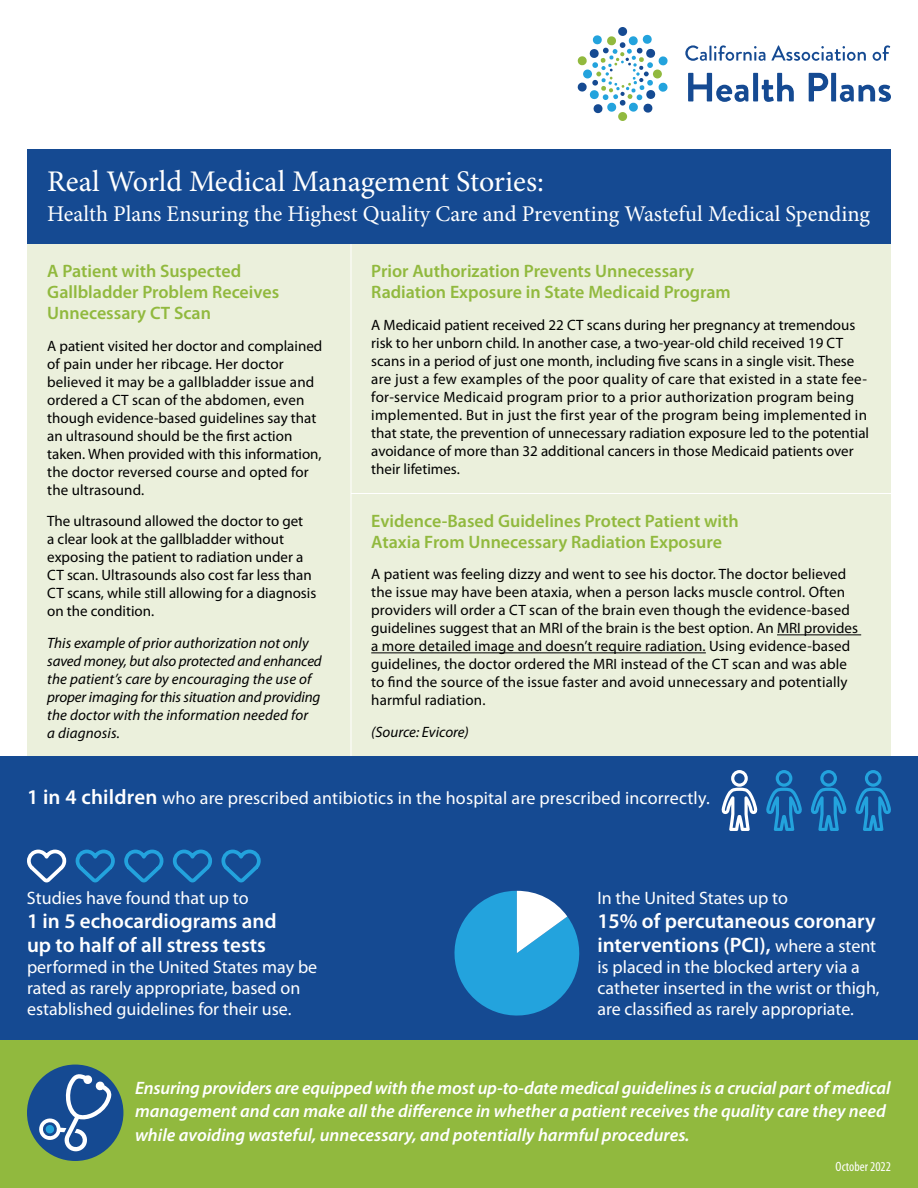
<style>
.page{position:relative;width:918px;height:1188px;background:#fff}
.page>*{position:absolute;margin:0;border:0;box-sizing:border-box;transform-origin:0 0}
.t1{font:30px "Minion Pro";color:#fff}
.t2{font:22.5px "Minion Pro";color:#fff}
.t3{font:600 21px/24px "Myriad Pro";color:#fff}
.t4{font:18px/21px "Myriad Pro";color:#fff}
.t5{font:italic 600 18px/24px "Myriad Pro";color:#fff}
.t6{font:600 18px/21px "Myriad Pro";color:#91b93e}
.t7{font:15px/18px "Myriad Pro";color:#000}
.t8{font:italic 15px/18px "Myriad Pro";color:#000}
.t9{font:condensed 13.5px "Myriad Pro";color:#fff}
.s1{font-weight:600;font-size:21px}
.s2{font-weight:400;font-size:18px}
</style>
<div class="page">
<div style="left:27px;top:149px;width:864px;height:607px;background:#ebf0dc"></div>
<div style="left:0;top:1040px;width:918px;height:148px;background:#91b93e"></div>
<div style="left:0;top:756px;width:918px;height:284px;background:#154a92"></div>
<hr style="left:777px;top:634px;width:84px;height:1px;background:#000">
<hr style="left:371px;top:652px;width:335px;height:1px;background:#000">
<hr style="left:351px;top:243px;width:1px;height:513px;background:#fff">
<hr style="left:351px;top:493px;width:540px;height:1px;background:#fff">
<div style="left:27px;top:1065px;width:96px;height:96px;background:#154a92;border-radius:50%"></div>
<svg style="left:38px;top:1074px;width:73px;height:79px"></svg>
<svg style="left:685px;top:45px;width:80px;height:16px"></svg>
<svg style="left:771px;top:45px;width:95px;height:16px"></svg>
<svg style="left:873px;top:45px;width:17px;height:16px"></svg>
<svg style="left:688px;top:73px;width:60px;height:29px"></svg>
<div style="left:753px;top:73px;width:5px;height:28px;background:#154a92"></div>
<svg style="left:762px;top:73px;width:32px;height:29px"></svg>
<svg style="left:809px;top:73px;width:19px;height:29px"></svg>
<div style="left:831px;top:73px;width:5px;height:28px;background:#154a92"></div>
<svg style="left:840px;top:85px;width:51px;height:17px"></svg>
<div style="left:618px;top:112px;width:9px;height:9px;background:#91b93e;border-radius:50%"></div>
<div style="left:618px;top:27px;width:9px;height:9px;background:#154a92;border-radius:50%"></div>
<svg style="left:577px;top:34px;width:91px;height:80px"></svg>
<svg style="left:721px;top:770px;width:37px;height:61px"></svg>
<svg style="left:766px;top:770px;width:36px;height:61px"></svg>
<svg style="left:810px;top:770px;width:37px;height:61px"></svg>
<svg style="left:855px;top:770px;width:36px;height:61px"></svg>
<svg style="left:27px;top:849px;width:40px;height:34px"></svg>
<svg style="left:75px;top:849px;width:89px;height:34px"></svg>
<svg style="left:173px;top:849px;width:39px;height:34px"></svg>
<svg style="left:221px;top:849px;width:40px;height:34px"></svg>
<svg style="left:454px;top:891px;width:126px;height:125px"></svg>
<div style="left:27px;top:149px;width:864px;height:94px;background:#154a92"></div>
<h1 class="t1" style="left:47px;top:161px;width:498px">Real World Medical Management Stories:</h1>
<h2 class="t2" style="left:47px;top:199px;width:824px">Health Plans Ensuring the Highest Quality Care and Preventing Wasteful Medical Spending</h2>
<p class="t6" style="left:47px;top:260px;width:233px">A Patient with Suspected<br>Gallbladder Problem Receives<br>Unnecessary CT Scan</p>
<p class="t7" style="left:47px;top:336px;width:277px">A patient visited her doctor and complained of pain under her ribcage. Her doctor believed it may be a gallbladder issue and ordered a CT scan of the abdomen, even though evidence-based guidelines say that an ultrasound should be the first action taken. When provided with this information, the doctor reversed course and opted for the ultrasound.</p>
<p class="t7" style="left:47px;top:512px;width:271px">The ultrasound allowed the doctor to get<br>a clear look at the gallbladder without exposing the patient to radiation under a CT scan. Ultrasounds also cost far less than CT scans, while still allowing for a diagnosis on the condition.</p>
<p class="t8" style="left:47px;top:633px;width:276px">This example of prior authorization not only saved money, but also protected and enhanced the patient’s care by encouraging the use of proper imaging for this situation and providing the doctor with the information needed for<br>a diagnosis.</p>
<p class="t6" style="left:371px;top:260px;width:361px">Prior Authorization Prevents Unnecessary<br>Radiation Exposure in State Medicaid Program</p>
<p class="t7" style="left:371px;top:315px;width:499px">A Medicaid patient received 22 CT scans during her pregnancy at tremendous risk to her unborn child. In another case, a two-year-old child received 19 CT scans in a period of just one month, including five scans in a single visit. These are just a few examples of the poor quality of care that existed in a state fee&shy;for-service Medicaid program prior to a prior authorization program being implemented. But in just the first year of the program being implemented in that state, the prevention of unnecessary radiation exposure led to the potential avoidance of more than 32 additional cancers in those Medicaid patients over their lifetimes.</p>
<p class="t6" style="left:371px;top:510px;width:369px">Evidence-Based Guidelines Protect Patient with<br>Ataxia From Unnecessary Radiation Exposure</p>
<p class="t7" style="left:371px;top:565px;width:488px">A patient was feeling dizzy and went to see his doctor. The doctor believed the issue may have been ataxia, when a person lacks muscle control. Often providers will order a CT scan of the brain even though the evidence-based guidelines suggest that an MRI of the brain is the best option. An MRI provides a more detailed image and doesn’t require radiation. Using evidence-based guidelines, the doctor ordered the MRI instead of the CT scan and was able to find the source of the issue faster and avoid unnecessary and potentially harmful radiation.</p>
<p class="t8" style="left:371px;top:723px;width:99px">(Source: Evicore)</p>
<p class="t4" style="left:27px;top:787px;width:684px"><span class="s1">1 in 4 children</span> who are prescribed antibiotics in the hospital are prescribed incorrectly.</p>
<p class="t4" style="left:27px;top:887px;width:223px">Studies have found that up to</p>
<h3 class="t3" style="left:27px;top:908px;width:251px">1 in 5 echocardiograms and up to half of all stress tests</h3>
<p class="t4" style="left:27px;top:956px;width:292px">performed in the United States may be rated as rarely appropriate, based on established guidelines for their use.</p>
<p class="t4" style="left:597px;top:887px;width:192px">In the United States up to</p>
<h3 class="t3" style="left:597px;top:908px;width:280px">15% of percutaneous coronary interventions (PCI), <span class="s2">where a stent</span></h3>
<p class="t4" style="left:597px;top:956px;width:284px">is placed in the blocked artery via a catheter inserted in the wrist or thigh, are classified as rarely appropriate.</p>
<p class="t5" style="left:135px;top:1075px;width:757px">Ensuring providers are equipped with the most up-to-date medical guidelines is a crucial part of medical management and can make all the difference in whether a patient receives the quality care they need while avoiding wasteful, unnecessary, and potentially harmful procedures.</p>
<p class="t9" style="left:836px;top:1159px;width:57px">October 2022</p>
</div>
